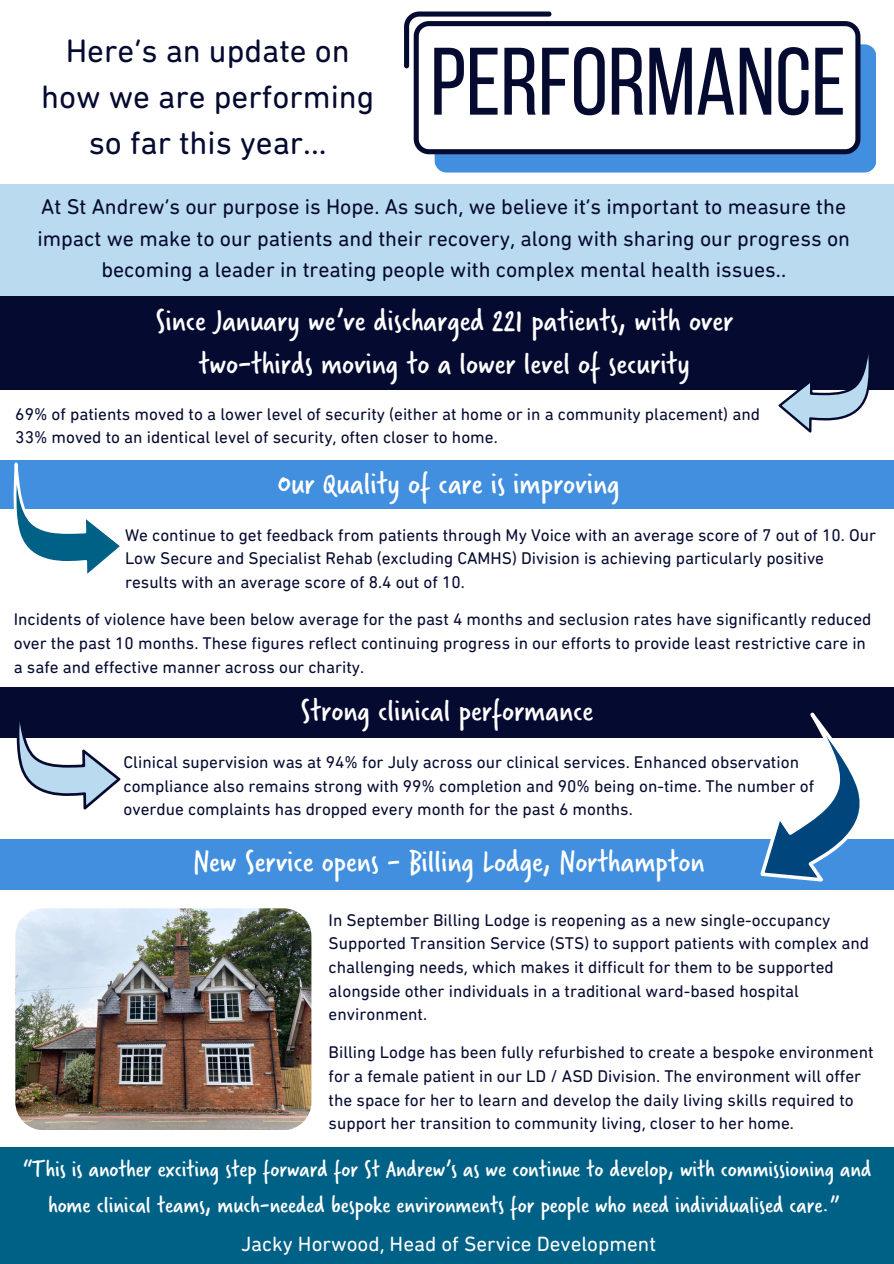
<style>
.page{position:relative;width:894px;height:1264px;background:#fff}
.page>*{position:absolute;margin:0;border:0;box-sizing:border-box;transform-origin:0 0}
.t1{font:95.55px "Bebas Neue";color:#050a30}
.t2{font:33px/42.8px "Verveine W01";color:#fff;text-align:center}
.t3{font:33px/46.2px "DIN Next Rounded LT Pro";color:#050a30;text-align:center}
.t4{font:24.75px/36px "Verveine W01";color:#fff;text-align:center}
.t5{font:21.75px/31.5px "DIN Next Rounded LT Pro";color:#050a30;text-align:center}
.t6{font:21px "DIN Next Rounded LT Pro";color:#fff}
.t7{font:17.25px/23.7px "DIN Next Rounded LT Pro";color:#050a30}
</style>
<div class="page">
<div style="left:434px;top:44px;width:441px;height:128px;background:#418fde;border-radius:12px"></div>
<svg style="left:413px;top:21px;width:447px;height:133px;background:#e9e9ec"></svg>
<svg style="left:404px;top:11px;width:147px;height:57px"></svg>
<div style="left:0;top:184px;width:893px;height:118px;background:#badbef"></div>
<div style="left:0;top:297px;width:893px;height:93px;background:#050a30"></div>
<svg style="left:778px;top:354px;width:91px;height:78px"></svg>
<div style="left:0;top:461px;width:893px;height:48px;background:#418fde"></div>
<svg style="left:13px;top:462px;width:107px;height:112px"></svg>
<div style="left:0;top:687px;width:893px;height:51px;background:#050a30"></div>
<svg style="left:16px;top:721px;width:104px;height:88px"></svg>
<img style="left:15px;top:908px;width:296px;height:221px;border-radius:28px">
<div style="left:0;top:839px;width:893px;height:51px;background:#418fde"></div>
<div style="left:0;top:1146px;width:893px;height:117px;background:#006187"></div>
<svg style="left:760px;top:712px;width:100px;height:170px"></svg>
<p class="t3" style="left:41px;top:31px;width:335px">Here’s an update on how we are performing so far this year...</p>
<h2 class="t1" style="left:430px;top:43px;width:417px">PERFORMANCE</h2>
<p class="t5" style="left:37px;top:193px;width:813px">At St Andrew’s our purpose is Hope. As such, we believe it’s important to measure the impact we make to our patients and their recovery, along with sharing our progress on becoming a leader in treating people with complex mental health issues..</p>
<p class="t2" style="left:155px;top:299px;width:579px">Since January we’ve discharged 221 patients, with over two-thirds moving to a lower level of security</p>
<p class="t7" style="left:15px;top:403px;width:746px">69% of patients moved to a lower level of security (either at home or in a community placement) and<br>33% moved to an identical level of security, often closer to home.</p>
<h2 class="t2" style="left:277px;top:463px;width:343px">Our Quality of care is improving</h2>
<p class="t7" style="left:125px;top:524px;width:752px">We continue to get feedback from patients through My Voice with an average score of 7 out of 10. Our<br>Low Secure and Specialist Rehab (excluding CAMHS) Division is achieving particularly positive results with an average score of 8.4 out of 10.</p>
<h2 class="t7" style="left:14px;top:609px;width:859px">Incidents of violence have been below average for the past 4 months and seclusion rates have significantly reduced over the past 10 months. These figures reflect continuing progress in our efforts to provide least restrictive care in a safe and effective manner across our charity.</h2>
<p class="t2" style="left:300px;top:690px;width:294px">Strong clinical performance</p>
<h4 class="t7" style="left:123px;top:752px;width:692px">Clinical supervision was at 94% for July across our clinical services. Enhanced observation compliance also remains strong with 99% completion and 90% being on-time. The number of overdue complaints has dropped every month for the past 6 months.</h4>
<h2 class="t2" style="left:193px;top:840px;width:513px">New Service opens - Billing Lodge, Northampton</h2>
<p class="t7" style="left:328px;top:909px;width:542px">In September Billing Lodge is reopening as a new single-occupancy Supported Transition Service (STS) to support patients with complex and challenging needs, which makes it difficult for them to be supported alongside other individuals in a traditional ward-based hospital environment.</p>
<p class="t7" style="left:328px;top:1042px;width:546px">Billing Lodge has been fully refurbished to create a bespoke environment for a female patient in our LD / ASD Division. The environment will offer the space for her to learn and develop the daily living skills required to support her transition to community living, closer to her home.</p>
<p class="t4" style="left:22px;top:1150px;width:850px">“This is another exciting step forward for St Andrew’s as we continue to develop, with commissioning and home clinical teams, much-needed bespoke environments for people who need individualised care.”</p>
<h2 class="t6" style="left:241px;top:1235px;width:416px">Jacky Horwood, Head of Service Development</h2>
</div>
